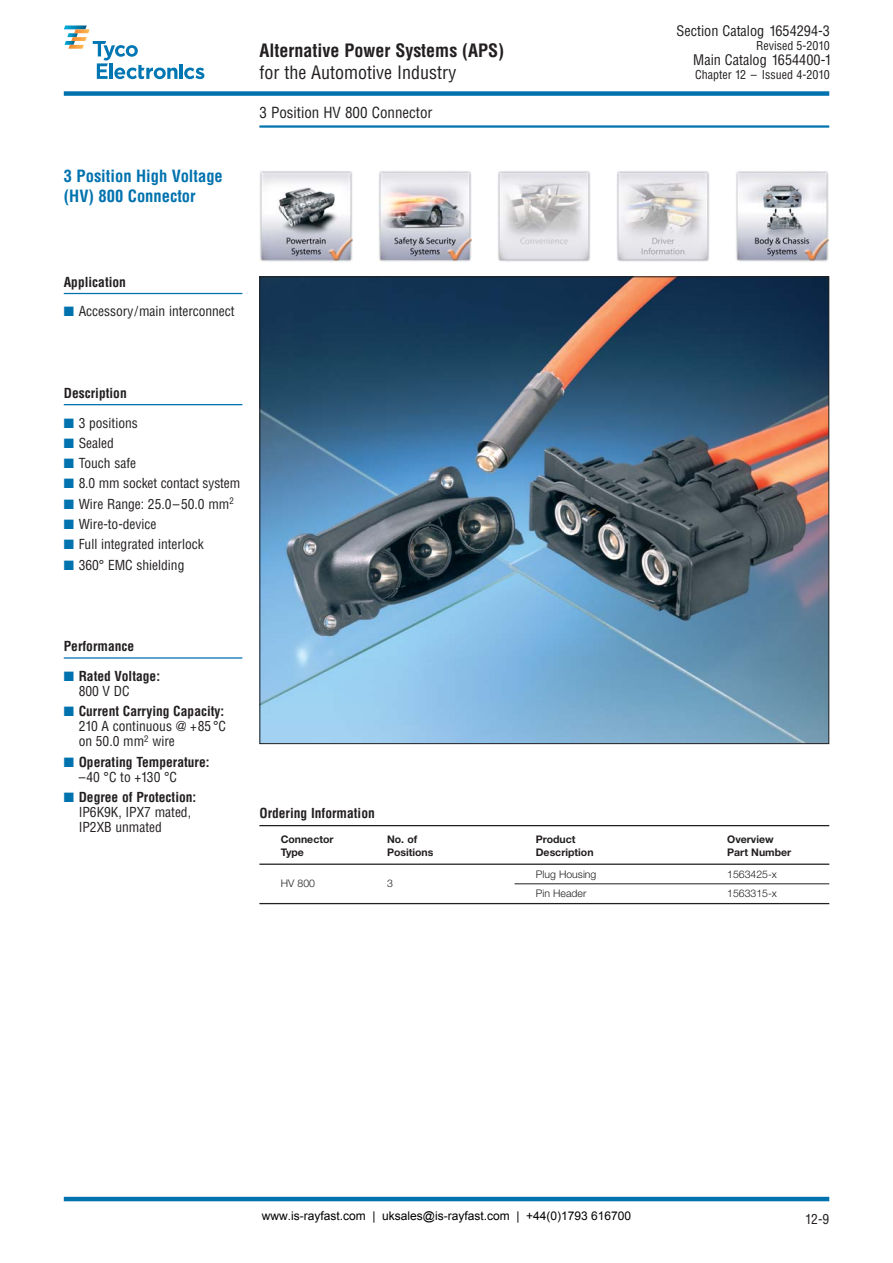
<style>
.page{position:relative;width:893px;height:1263px;background:#fff}
.page>*{position:absolute;margin:0;border:0;box-sizing:border-box;transform-origin:0 0}
.t1{font:700 condensed 18px "Helvetica";color:#231f20}
.t2{font:condensed 18px "Helvetica";color:#231f20}
.t3{font:700 condensed 16.5px/19.5px "Helvetica";color:#0072ae}
.t4{font:condensed 15px "Helvetica";color:#231f20}
.t5{font:condensed 14.25px "Helvetica";color:#231f20}
.t6{font:condensed 13.5px/15px "Helvetica";color:#231f20}
.t7{font:700 condensed 13.5px/15px "Helvetica";color:#231f20}
.t8{font:12px "Arial";color:#000}
.t9{font:condensed 12px "Helvetica";color:#231f20}
.t10{font:700 10.5px "Helvetica Neue";color:#231f20}
.t11{font:300 10.5px "Helvetica Neue";color:#231f20}
.s1{color:#fff}
.s2{color:#0072ae}
.s3{font-weight:400}
.s4{font-weight:700}
</style>
<div class="page">
<hr style="left:259px;top:125px;width:570px;height:3px;background:#0072ae">
<div style="left:64px;top:91px;width:765px;height:5px;background:#0072ae"></div>
<svg style="left:64px;top:26px;width:140px;height:53px"></svg>
<hr style="left:64px;top:1197px;width:765px;height:4px;background:#0072ae">
<img style="left:261px;top:278px;width:566px;height:464px">
<hr style="left:64px;top:293px;width:178px;height:1px;background:#0072ae">
<hr style="left:64px;top:404px;width:178px;height:1px;background:#0072ae">
<hr style="left:64px;top:657px;width:178px;height:2px;background:#0072ae">
<hr style="left:259px;top:825px;width:570px;height:1px;background:#231f20">
<hr style="left:514px;top:883px;width:315px;height:1px;background:#231f20">
<hr style="left:259px;top:903px;width:570px;height:1px;background:#231f20">
<hr style="left:259px;top:864px;width:570px;height:1px;background:#231f20">
<img style="left:259px;top:171px;width:93px;height:91px">
<img style="left:378px;top:171px;width:93px;height:91px">
<img style="left:498px;top:171px;width:92px;height:91px">
<img style="left:617px;top:171px;width:92px;height:91px">
<img style="left:736px;top:171px;width:92px;height:91px">
<p class="t3" style="left:64px;top:168px;width:161px">3 Position High Voltage (HV) 800 Connector</p>
<h1 class="t1" style="left:259px;top:43px;width:246px">Alternative Power Systems (APS)</h1>
<h1 class="t2" style="left:259px;top:65px;width:199px">for the Automotive Industry</h1>
<p class="t4" style="left:259px;top:106px;width:175px">3 Position HV 800 Connector</p>
<p class="t5" style="left:676px;top:26px;width:157px">Section Catalog 1654294-3<span class="s1">.</span></p>
<p class="t9" style="left:756px;top:41px;width:77px">Revised 5-2010<span class="s1">.</span></p>
<p class="t5" style="left:693px;top:55px;width:140px">Main Catalog 1654400-1</p>
<p class="t9" style="left:695px;top:70px;width:138px">Chapter 12 – Issued 4-2010<span class="s1">.</span></p>
<p class="t7" style="left:64px;top:275px;width:64px">Application</p>
<p class="t6" style="left:64px;top:305px;width:172px"><span class="s2">■</span> Accessory/main interconnect</p>
<p class="t7" style="left:64px;top:386px;width:64px">Description</p>
<p class="t6" style="left:64px;top:416px;width:76px"><span class="s2">■</span> 3 positions</p>
<p class="t6" style="left:64px;top:437px;width:52px"><span class="s2">■</span> Sealed</p>
<p class="t6" style="left:64px;top:457px;width:74px"><span class="s2">■</span> Touch safe</p>
<p class="t6" style="left:64px;top:477px;width:178px"><span class="s2">■</span> 8.0 mm socket contact system</p>
<p class="t6" style="left:64px;top:498px;width:172px"><span class="s2">■</span> Wire Range: 25.0–50.0 mm<sup>2</sup></p>
<p class="t6" style="left:64px;top:518px;width:94px"><span class="s2">■</span> Wire-to-device</p>
<p class="t6" style="left:64px;top:538px;width:141px"><span class="s2">■</span> Full integrated interlock</p>
<p class="t6" style="left:64px;top:558px;width:122px"><span class="s2">■</span> 360° EMC shielding</p>
<p class="t7" style="left:64px;top:640px;width:72px">Performance</p>
<p class="t7" style="left:79px;top:670px;width:83px;text-indent:-15px"><span class="s2">■</span> Rated Voltage:<br><span class="s3">800 V DC</span></p>
<p class="t6" style="left:79px;top:705px;width:149px;text-indent:-15px"><span class="s2">■</span> <span class="s4">Current Carrying Capacity:<br></span>210 A continuous @ +85 °C on 50.0 mm<sup>2</sup> wire</p>
<p class="t7" style="left:79px;top:755px;width:132px;text-indent:-15px"><span class="s2">■</span> Operating Temperature: <span class="s3">–40 °C to +130 °C</span></p>
<p class="t6" style="left:79px;top:791px;width:119px;text-indent:-15px"><span class="s2">■</span> <span class="s4">Degree of Protection:<br></span>IP6K9K, IPX7 mated,<br>IP2XB unmated</p>
<p class="t7" style="left:259px;top:807px;width:117px">Ordering Information</p>
<p class="t10" style="left:281px;top:835px;width:54px">Connector</p>
<p class="t10" style="left:387px;top:835px;width:32px">No. of</p>
<p class="t10" style="left:536px;top:835px;width:41px">Product</p>
<p class="t10" style="left:727px;top:835px;width:48px">Overview</p>
<p class="t10" style="left:281px;top:848px;width:25px">Type</p>
<p class="t10" style="left:387px;top:848px;width:48px">Positions</p>
<p class="t10" style="left:536px;top:848px;width:59px">Description</p>
<p class="t10" style="left:727px;top:848px;width:66px">Part Number</p>
<p class="t11" style="left:281px;top:880px;width:36px">HV 800</p>
<p class="t11" style="left:387px;top:880px;width:7px">3</p>
<p class="t11" style="left:536px;top:871px;width:62px">Plug Housing</p>
<p class="t11" style="left:727px;top:871px;width:51px">1563425-x</p>
<p class="t11" style="left:536px;top:890px;width:52px">Pin Header</p>
<p class="t11" style="left:727px;top:890px;width:51px">1563315-x</p>
<p class="t8" style="left:262px;top:1208px;width:371px">www.is-rayfast.com | uksales@is-rayfast.com | +44(0)1793 616700</p>
<p class="t6" style="left:805px;top:1213px;width:26px">12-9</p>
</div>
